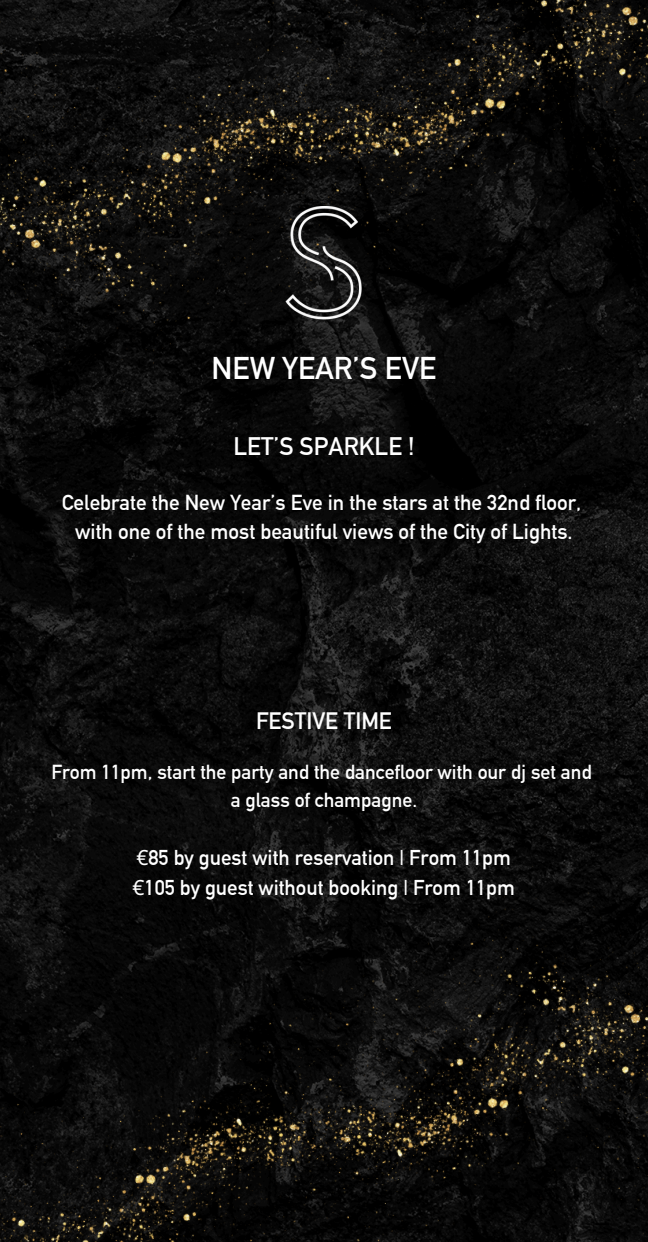
<style>
.page{position:relative;width:648px;height:1242px;background:#fff}
.page>*{position:absolute;margin:0;border:0;box-sizing:border-box;transform-origin:0 0}
.t1{font:700 30.8px "DIN Alternate";color:#fff}
.t2{font:700 24.8px "DIN Alternate";color:#fff}
.t3{font:700 23.2px "DIN Alternate";color:#fff}
.t4{font:700 21.2px "DIN Alternate";color:#fff}
.t5{font:700 21px/29.4px "DIN Alternate";color:#fff}
.t6{font:700 19.9px/27.7px "DIN Alternate";color:#fff;text-align:center}
.s1{font-family:"Noto Sans";font-weight:400}
</style>
<div class="page">
<img style="left:0;top:417px;width:648px;height:472px">
<img style="left:482px;top:0;width:166px;height:417px">
<img style="left:0;top:0;width:482px;height:506px">
<img style="left:0;top:889px;width:195px;height:353px">
<img style="left:195px;top:762px;width:453px;height:480px">
<img style="left:266px;top:206px;width:116px;height:119px">
<p class="t1" style="left:212px;top:350px;width:226px">NEW YEAR’S EVE</p>
<p class="t2" style="left:233px;top:432px;width:182px">LET’S SPARKLE !</p>
<p class="t4" style="left:62px;top:490px;width:521px">Celebrate the New Year’s Eve in the stars at the 32nd floor,</p>
<p class="t4" style="left:75px;top:520px;width:499px">with one of the most beautiful views of the City of Lights.</p>
<p class="t3" style="left:256px;top:708px;width:137px">FESTIVE TIME</p>
<p class="t6" style="left:52px;top:758px;width:542px">From 11pm, start the party and the dancefloor with our dj set and a glass of champagne.</p>
<p class="t5" style="left:133px;top:843px;width:384px"><span class="s1">€</span>85 by guest with reservation | From 11pm <span class="s1">€</span>105 by guest without booking | From 11pm</p>
</div>
